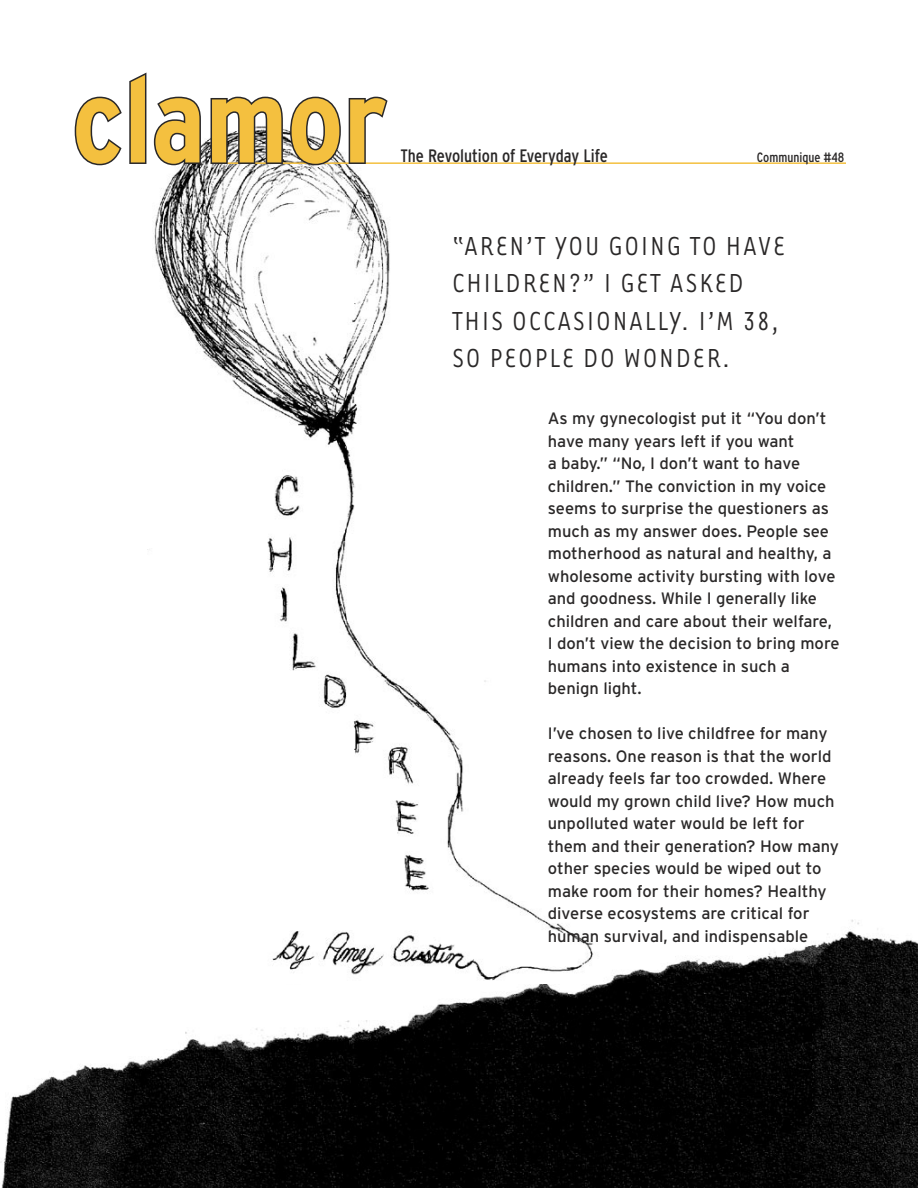
<style>
.page{position:relative;width:918px;height:1188px;background:#fff}
.page>*{position:absolute;margin:0;border:0;box-sizing:border-box;transform-origin:0 0}
.t1{font:700 condensed 120px "Interstate";color:#f4c03f}
.t2{font:30px/37.5px "Tarzana Narrow";letter-spacing:.06em;color:#2a2828}
.t3{font:condensed 18px "Interstate";color:#2a2828}
.t4{font:16.5px/22.5px "Interstate";color:#2a2828}
.t5{font:condensed 13.5px "Interstate";color:#2a2828}
</style>
<div class="page">
<img style="left:1px;top:920px;width:917px;height:268px">
<img style="left:147px;top:139px;width:453px;height:845px">
<hr style="left:211px;top:162px;width:635px;height:2px;background:#f4c03f">
<svg style="left:74px;top:72px;width:128px;height:95px"></svg>
<svg style="left:209px;top:96px;width:181px;height:71px"></svg>
<p class="t1" style="left:72px;top:53px;width:317px">clamor</p>
<p class="t3" style="left:400px;top:146px;width:209px">The Revolution of Everyday Life</p>
<p class="t5" style="left:757px;top:150px;width:89px">Communique #48</p>
<p class="t2" style="left:452px;top:225px;width:335px">“AREN’T YOU GOING TO HAVE<br>CHILDREN?” I GET ASKED<br>THIS OCCASIONALLY. I’M 38,<br>SO PEOPLE DO WONDER.</p>
<p class="t4" style="left:548px;top:407px;width:293px">As my gynecologist put it “You don’t have many years left if you want<br>a baby.” “No, I don’t want to have children.” The conviction in my voice seems to surprise the questioners as much as my answer does. People see motherhood as natural and healthy, a wholesome activity bursting with love and goodness. While I generally like children and care about their welfare, I don’t view the decision to bring more humans into existence in such a benign light.</p>
<p class="t4" style="left:548px;top:722px;width:293px">I’ve chosen to live childfree for many reasons. One reason is that the world already feels far too crowded. Where would my grown child live? How much unpolluted water would be left for them and their generation? How many other species would be wiped out to make room for their homes? Healthy diverse ecosystems are critical for human survival, and indispensable</p>
</div>
